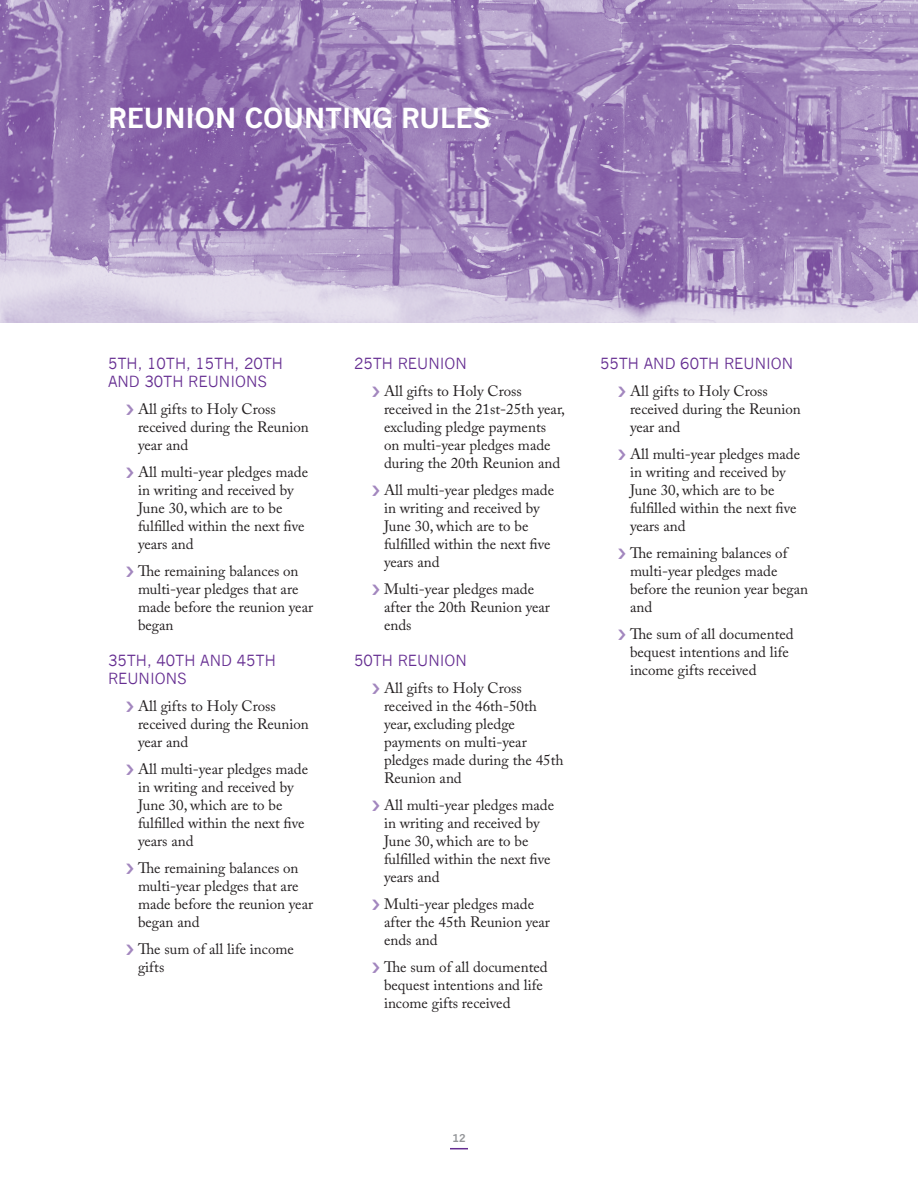
<style>
.page{position:relative;width:918px;height:1188px;background:#fff}
.page>*{position:absolute;margin:0;border:0;box-sizing:border-box;transform-origin:0 0}
.front_date{font:700 27px "News Gothic";color:#fff}
.bullets{font:15px/18px "Adobe Caslon Pro";color:#231f20}
.subhead_1{font:15px/18px "News Gothic";color:#652d91}
.body_text{font:700 10.5px "News Gothic";color:#939598}
</style>
<div class="page">
<img style="left:0;top:0;width:918px;height:322px">
<svg style="left:450px;top:1148px;width:18px;height:1px"></svg>
<p class="front_date" style="left:108px;top:102px;width:384px">REUNION COUNTING RULES</p>
<p class="subhead_1" style="left:108px;top:354px;width:177px">5TH, 10TH, 15TH, 20TH<br>AND 30TH REUNIONS</p>
<p class="bullets" style="left:138px;top:400px;width:172px">All gifts to Holy Cross received during the Reunion year and</p>
<p class="bullets" style="left:138px;top:463px;width:172px">All multi-year pledges made in writing and received by<br>June 30, which are to be fulfilled within the next five years and</p>
<p class="bullets" style="left:138px;top:562px;width:177px">The remaining balances on multi-year pledges that are made before the reunion year began</p>
<p class="subhead_1" style="left:108px;top:651px;width:169px">35TH, 40TH AND 45TH<br>REUNIONS</p>
<p class="bullets" style="left:138px;top:697px;width:172px">All gifts to Holy Cross received during the Reunion year and</p>
<p class="bullets" style="left:138px;top:760px;width:172px">All multi-year pledges made in writing and received by<br>June 30, which are to be fulfilled within the next five years and</p>
<p class="bullets" style="left:138px;top:859px;width:177px">The remaining balances on multi-year pledges that are made before the reunion year began and</p>
<p class="bullets" style="left:138px;top:940px;width:157px">The sum of all life income gifts</p>
<p class="subhead_1" style="left:354px;top:354px;width:114px">25TH REUNION</p>
<p class="bullets" style="left:384px;top:382px;width:183px">All gifts to Holy Cross received in the 21st-25th year, excluding pledge payments on multi-year pledges made during the 20th Reunion and</p>
<p class="bullets" style="left:384px;top:481px;width:172px">All multi-year pledges made in writing and received by<br>June 30, which are to be fulfilled within the next five years and</p>
<p class="bullets" style="left:384px;top:580px;width:168px">Multi-year pledges made after the 20th Reunion year ends</p>
<p class="subhead_1" style="left:354px;top:651px;width:114px">50TH REUNION</p>
<p class="bullets" style="left:384px;top:679px;width:181px">All gifts to Holy Cross received in the 46th-50th year, excluding pledge payments on multi-year pledges made during the 45th<br>Reunion and</p>
<p class="bullets" style="left:384px;top:796px;width:172px">All multi-year pledges made in writing and received by<br>June 30, which are to be fulfilled within the next five years and</p>
<p class="bullets" style="left:384px;top:895px;width:168px">Multi-year pledges made after the 45th Reunion year ends and</p>
<p class="bullets" style="left:384px;top:958px;width:165px">The sum of all documented bequest intentions and life income gifts received</p>
<p class="subhead_1" style="left:600px;top:355px;width:195px">55TH AND 60TH REUNION</p>
<p class="bullets" style="left:630px;top:382px;width:172px">All gifts to Holy Cross received during the Reunion year and</p>
<p class="bullets" style="left:630px;top:445px;width:172px">All multi-year pledges made in writing and received by<br>June 30, which are to be fulfilled within the next five years and</p>
<p class="bullets" style="left:630px;top:544px;width:180px">The remaining balances of multi-year pledges made before the reunion year began and</p>
<p class="bullets" style="left:630px;top:625px;width:165px">The sum of all documented bequest intentions and life income gifts received</p>
<p class="body_text" style="left:452px;top:1132px;width:15px">12</p>
</div>
